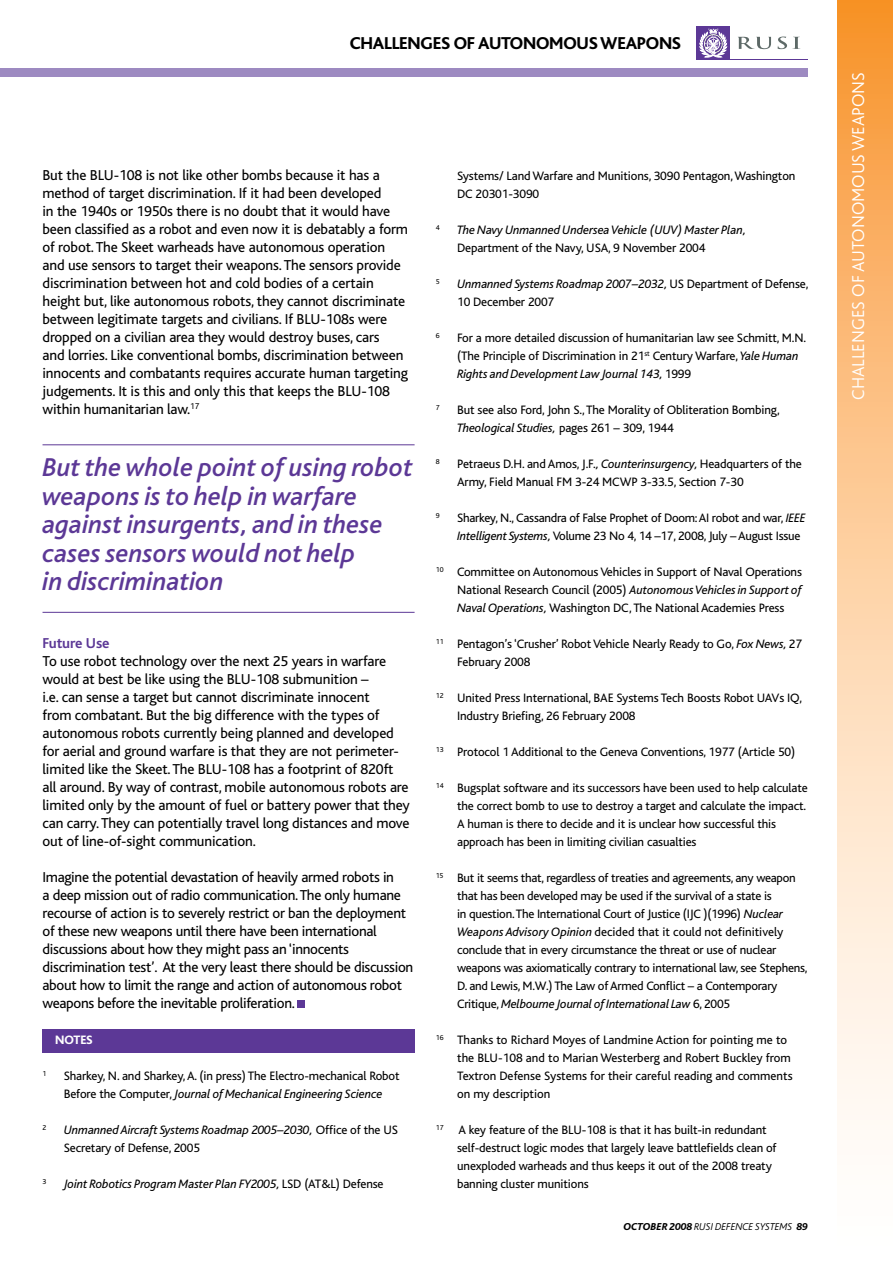
<style>
.page{position:relative;width:893px;height:1263px;background:#fff}
.page>*{position:absolute;margin:0;border:0;box-sizing:border-box;transform-origin:0 0}
.t1{font:italic 500 27px/28.5px "Bliss";color:#5c3896}
.t2{font:300 18px "Bliss";color:#fff}
.t3{font:800 18px "Bliss";letter-spacing:-.015em;color:#000}
.t4{font:15px/18px "Bliss";letter-spacing:-.01em;color:#000}
.t5{font:700 15px "Bliss";letter-spacing:-.01em;color:#5c3896}
.t6{font:12.75px/18px "Bliss";letter-spacing:-.01em;color:#000}
.t7{font:italic 12.75px/18px "Bliss";letter-spacing:-.01em;color:#000}
.t8{font:800 12.75px "Bliss";letter-spacing:-.01em;color:#fff}
.t9{font:italic 300 10.5px "Bliss";color:#000}
.t10{font:7.5px "Bliss";color:#000}
.s1{font-style:italic}
.s2{font-style:normal}
.s3{font-weight:800}
</style>
<div class="page">
<svg style="left:838px;top:0;width:55px;height:1125px;background:#fccd9c"></svg>
<div style="left:0;top:68px;width:808px;height:9px;background:#9d8ac1"></div>
<svg style="left:730px;top:59px;width:78px;height:1px"></svg>
<svg style="left:738px;top:37px;width:33px;height:12px"></svg>
<svg style="left:777px;top:37px;width:23px;height:12px"></svg>
<div style="left:697px;top:26px;width:33px;height:34px;background:#5c3896"></div>
<svg style="left:700px;top:29px;width:27px;height:28px"></svg>
<div style="left:43px;top:1029px;width:372px;height:23px;background:#5c3896"></div>
<div style="left:297px;top:1001px;width:8px;height:7px;background:#5c3896"></div>
<hr style="left:43px;top:444px;width:372px;height:1px;background:#5c3896">
<hr style="left:43px;top:612px;width:372px;height:1px;background:#5c3896">
<h2 class="t3" style="left:350px;top:34px;width:333px">CHALLENGES OF AUTONOMOUS WEAPONS</h2>
<p class="t4" style="left:43px;top:166px;width:367px">But the BLU-108 is not like other bombs because it has a method of target discrimination. If it had been developed<br>in the 1940s or 1950s there is no doubt that it would have been classified as a robot and even now it is debatably a form of robot. The Skeet warheads have autonomous operation and use sensors to target their weapons. The sensors provide discrimination between hot and cold bodies of a certain height but, like autonomous robots, they cannot discriminate between legitimate targets and civilians. If BLU-108s were dropped on a civilian area they would destroy buses, cars<br>and lorries. Like conventional bombs, discrimination between innocents and combatants requires accurate human targeting judgements. It is this and only this that keeps the BLU-108 within humanitarian law.<sup>17</sup></p>
<h1 class="t1" style="left:43px;top:454px;width:372px">But the whole point of using robot weapons is to help in warfare against insurgents, and in these cases sensors would not help<br>in discrimination</h1>
<p class="t5" style="left:43px;top:635px;width:69px">Future Use</p>
<p class="t4" style="left:43px;top:652px;width:369px">To use robot technology over the next 25 years in warfare would at best be like using the BLU-108 submunition –<br>i.e. can sense a target but cannot discriminate innocent<br>from combatant. But the big difference with the types of autonomous robots currently being planned and developed for aerial and ground warfare is that they are not perimeter&shy;limited like the Skeet. The BLU-108 has a footprint of 820ft all around. By way of contrast, mobile autonomous robots are limited only by the amount of fuel or battery power that they can carry. They can potentially travel long distances and move out of line-of-sight communication.</p>
<p class="t4" style="left:43px;top:868px;width:372px">Imagine the potential devastation of heavily armed robots in<br>a deep mission out of radio communication. The only humane recourse of action is to severely restrict or ban the deployment of these new weapons until there have been international discussions about how they might pass an ‘innocents discrimination test’. At the very least there should be discussion about how to limit the range and action of autonomous robot weapons before the inevitable proliferation.</p>
<p class="t8" style="left:55px;top:1033px;width:39px">NOTES</p>
<p class="t10" style="left:43px;top:1069px;width:5px">1</p>
<p class="t6" style="left:64px;top:1067px;width:337px">Sharkey, N. and Sharkey, A. (in press) The Electro-mechanical Robot<br>Before the Computer, <span class="s1">Journal of Mechanical Engineering Science</span></p>
<p class="t10" style="left:43px;top:1123px;width:5px">2</p>
<p class="t7" style="left:64px;top:1121px;width:336px">Unmanned Aircraft Systems Roadmap 2005–2030, <span class="s2">Office of the US<br>Secretary of Defense, 2005</span></p>
<p class="t10" style="left:43px;top:1177px;width:5px">3</p>
<p class="t7" style="left:64px;top:1175px;width:321px">Joint Robotics Program Master Plan FY2005, <span class="s2">LSD (AT&amp;L) Defense</span></p>
<p class="t6" style="left:457px;top:167px;width:340px">Systems/ Land Warfare and Munitions, 3090 Pentagon, Washington<br>DC 20301-3090</p>
<p class="t10" style="left:436px;top:223px;width:5px">4</p>
<p class="t7" style="left:457px;top:221px;width:291px">The Navy Unmanned Undersea Vehicle (UUV) Master Plan,</p>
<p class="t6" style="left:457px;top:239px;width:250px">Department of the Navy, USA, 9 November 2004</p>
<p class="t10" style="left:436px;top:277px;width:5px">5</p>
<p class="t6" style="left:457px;top:275px;width:353px"><span class="s1">Unmanned Systems Roadmap 2007–2032,</span> US Department of Defense,<br>10 December 2007</p>
<p class="t10" style="left:436px;top:331px;width:5px">6</p>
<p class="t6" style="left:457px;top:329px;width:351px">For a more detailed discussion of humanitarian law see Schmitt, M.N. (The Principle of Discrimination in 21<sup>st</sup> Century Warfare, <span class="s1">Yale Human<br>Rights and Development Law Journal 143,</span> 1999</p>
<p class="t10" style="left:436px;top:403px;width:5px">7</p>
<p class="t6" style="left:457px;top:401px;width:324px">But see also Ford, John S., The Morality of Obliteration Bombing,<br><span class="s1">Theological Studies,</span> pages 261 – 309, 1944</p>
<p class="t10" style="left:436px;top:457px;width:5px">8</p>
<p class="t6" style="left:457px;top:455px;width:346px">Petraeus D.H. and Amos, J.F.<span class="s1">, Counterinsurgency,</span> Headquarters of the<br>Army, Field Manual FM 3-24 MCWP 3-33.5, Section 7-30</p>
<p class="t10" style="left:436px;top:511px;width:5px">9</p>
<p class="t6" style="left:457px;top:509px;width:350px">Sharkey, N., Cassandra of False Prophet of Doom: AI robot and war, <span class="s1">IEEE<br>Intelligent Systems,</span> Volume 23 No 4, 14 –17, 2008, July – August Issue</p>
<p class="t6" style="left:457px;top:563px;width:346px;text-align:justify;text-indent:-21px"><sup>10</sup> Committee on Autonomous Vehicles in Support of Naval Operations National Research Council (2005) <span class="s1">Autonomous Vehicles in Support of Naval Operations,</span> Washington DC, The National Academies Press</p>
<p class="t6" style="left:457px;top:635px;width:347px;text-indent:-21px"><sup>11</sup> Pentagon’s ‘Crusher’ Robot Vehicle Nearly Ready to Go, <span class="s1">Fox News,</span> 27<br>February 2008</p>
<p class="t6" style="left:457px;top:689px;width:347px;text-indent:-21px"><sup>12</sup> United Press International, BAE Systems Tech Boosts Robot UAVs IQ,<br>Industry Briefing, 26 February 2008</p>
<p class="t6" style="left:436px;top:743px;width:361px"><sup>13</sup> Protocol 1 Additional to the Geneva Conventions, 1977 (Article 50)</p>
<p class="t6" style="left:457px;top:779px;width:352px;text-indent:-21px"><sup>14</sup> Bugsplat software and its successors have been used to help calculate the correct bomb to use to destroy a target and calculate the impact.<br>A human is there to decide and it is unclear how successful this approach has been in limiting civilian casualties</p>
<p class="t6" style="left:457px;top:869px;width:352px;text-indent:-21px"><sup>15</sup> But it seems that, regardless of treaties and agreements, any weapon that has been developed may be used if the survival of a state is<br>in question. The International Court of Justice (IJC )(1996) <span class="s1">Nuclear Weapons Advisory Opinion</span> decided that it could not definitively conclude that in every circumstance the threat or use of nuclear weapons was axiomatically contrary to international law, see Stephens, D. and Lewis, M.W.) The Law of Armed Conflict – a Contemporary Critique, <span class="s1">Melbourne Journal of International Law</span> 6, 2005</p>
<p class="t6" style="left:457px;top:1031px;width:337px;text-indent:-21px"><sup>16</sup> Thanks to Richard Moyes of Landmine Action for pointing me to the BLU-108 and to Marian Westerberg and Robert Buckley from Textron Defense Systems for their careful reading and comments on my description</p>
<p class="t6" style="left:457px;top:1121px;width:321px;text-indent:-21px"><sup>17</sup> A key feature of the BLU-108 is that it has built-in redundant self-destruct logic modes that largely leave battlefields clean of unexploded warheads and thus keeps it out of the 2008 treaty banning cluster munitions</p>
<p class="t9" style="left:623px;top:1221px;width:186px"><span class="s3">OCTOBER 2008</span> RUSI DEFENCE SYSTEMS <span class="s3">89</span></p>
<h2 class="t2" style="left:849px;top:400px;width:329px;rotate:-90deg">CHALLENGES OF AUTONOMOUS WEAPONS</h2>
</div>
